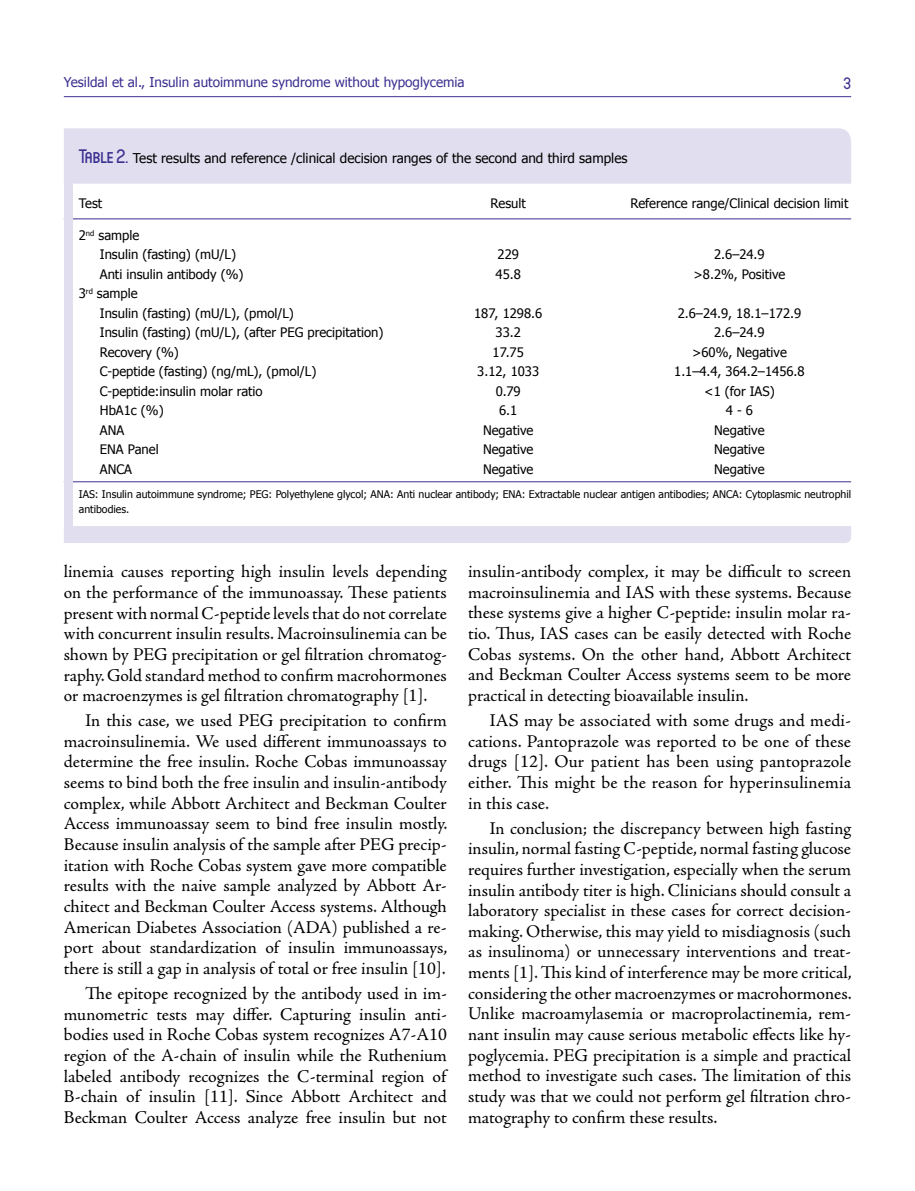
<style>
.page{position:relative;width:915px;height:1191px;background:#fff}
.page>*{position:absolute;margin:0;border:0;box-sizing:border-box;transform-origin:0 0}
.t1{font:18px/20.7px "Adobe Jenson Pro";color:#000;text-align:justify}
.t2{font:500 16.5px "Circula";color:#3c3091}
.t3{font:13.5px "Tahoma";color:#000}
.t4{font:13.5px "Tahoma";color:#3c3091}
.t5{font:13.05px/19.5px "Tahoma";color:#000}
.t6{font:10.5px/15px "Tahoma";color:#000}
.s1{font-family:"Circula";font-weight:500;font-size:19.5px;color:#3c3091}
</style>
<div class="page">
<hr style="left:64px;top:96px;width:786px;height:1px;background:#3c3091">
<div style="left:64px;top:526px;width:786px;height:17px;background:#e1dfef"></div>
<div style="left:64px;top:128px;width:786px;height:56px;background:#e1dfef"></div>
<hr style="left:64px;top:481px;width:786px;height:1px;background:#3c3091">
<hr style="left:64px;top:218px;width:786px;height:1px;background:#3c3091">
<div style="left:64px;top:177px;width:8px;height:357px;background:#e1dfef"></div>
<p class="t4" style="left:64px;top:73px;width:402px">Yesildal et al., Insulin autoimmune syndrome without hypoglycemia</p>
<p class="t2" style="left:843px;top:73px;width:9px">3</p>
<p class="t3" style="left:79px;top:149px;width:550px"><span class="s1">Table 2.</span> Test results and reference /clinical decision ranges of the second and third samples</p>
<p class="t5" style="left:79px;top:192px;width:25px">Test</p>
<p class="t5" style="left:490px;top:192px;width:37px">Result</p>
<p class="t5" style="left:630px;top:192px;width:219px">Reference range/Clinical decision limit</p>
<p class="t5" style="left:100px;top:225px;width:138px;text-indent:-21px">2<sup>nd</sup> sample<br>Insulin (fasting) (mU/L)</p>
<p class="t5" style="left:497px;top:244px;width:23px">229</p>
<p class="t5" style="left:714px;top:244px;width:52px">2.6–24.9</p>
<p class="t5" style="left:100px;top:264px;width:145px">Anti insulin antibody (%)</p>
<p class="t5" style="left:495px;top:264px;width:27px">45.8</p>
<p class="t5" style="left:693px;top:264px;width:93px">&gt;8.2%, Positive</p>
<p class="t5" style="left:100px;top:283px;width:195px;text-indent:-21px">3<sup>rd</sup> sample<br>Insulin (fasting) (mU/L), (pmol/L)</p>
<p class="t5" style="left:474px;top:303px;width:70px">187, 1298.6</p>
<p class="t5" style="left:677px;top:303px;width:125px">2.6–24.9, 18.1–172.9</p>
<p class="t5" style="left:100px;top:322px;width:285px">Insulin (fasting) (mU/L), (after PEG precipitation)</p>
<p class="t5" style="left:495px;top:322px;width:27px">33.2</p>
<p class="t5" style="left:714px;top:322px;width:52px">2.6–24.9</p>
<p class="t5" style="left:100px;top:342px;width:81px">Recovery (%)</p>
<p class="t5" style="left:492px;top:342px;width:33px">17.75</p>
<p class="t5" style="left:691px;top:342px;width:96px">&gt;60%, Negative</p>
<p class="t5" style="left:100px;top:361px;width:218px">C-peptide (fasting) (ng/mL), (pmol/L)</p>
<p class="t5" style="left:477px;top:361px;width:63px">3.12, 1033</p>
<p class="t5" style="left:674px;top:361px;width:132px">1.1–4.4, 364.2–1456.8</p>
<p class="t5" style="left:100px;top:381px;width:164px">C-peptide:insulin molar ratio</p>
<p class="t5" style="left:495px;top:381px;width:27px">0.79</p>
<p class="t5" style="left:704px;top:381px;width:72px">&lt;1 (for IAS)</p>
<p class="t5" style="left:100px;top:400px;width:65px">HbA1c (%)</p>
<p class="t5" style="left:499px;top:400px;width:20px">6.1</p>
<p class="t5" style="left:725px;top:400px;width:29px">4 - 6</p>
<p class="t5" style="left:100px;top:420px;width:26px">ANA</p>
<p class="t5" style="left:483px;top:420px;width:52px">Negative</p>
<p class="t5" style="left:714px;top:420px;width:52px">Negative</p>
<p class="t5" style="left:100px;top:439px;width:60px">ENA Panel</p>
<p class="t5" style="left:483px;top:439px;width:52px">Negative</p>
<p class="t5" style="left:714px;top:439px;width:52px">Negative</p>
<p class="t5" style="left:100px;top:459px;width:34px">ANCA</p>
<p class="t5" style="left:483px;top:459px;width:52px">Negative</p>
<p class="t5" style="left:714px;top:459px;width:52px">Negative</p>
<p class="t6" style="left:79px;top:486px;width:773px">IAS: Insulin autoimmune syndrome; PEG: Polyethylene glycol; ANA: Anti nuclear antibody; ENA: Extractable nuclear antigen antibodies; ANCA: Cytoplasmic neutrophil antibodies.</p>
<p class="t1" style="left:64px;top:561px;width:384px">linemia causes reporting high insulin levels depending on the performance of the immunoassay. These patients present with normal C-peptide levels that do not correlate with concurrent insulin results. Macroinsulinemia can be shown by PEG precipitation or gel filtration chromatog&shy;raphy. Gold standard method to confirm macrohormones or macroenzymes is gel filtration chromatography [1].</p>
<p class="t1" style="left:64px;top:710px;width:385px;text-indent:21px">In this case, we used PEG precipitation to confirm macroinsulinemia. We used different immunoassays to determine the free insulin. Roche Cobas immunoassay seems to bind both the free insulin and insulin-antibody complex, while Abbott Architect and Beckman Coulter Access immunoassay seem to bind free insulin mostly.<br>Because insulin analysis of the sample after PEG precip&shy;itation with Roche Cobas system gave more compatible results with the naive sample analyzed by Abbott Ar&shy;chitect and Beckman Coulter Access systems. Although American Diabetes Association (ADA) published a re&shy;port about standardization of insulin immunoassays, there is still a gap in analysis of total or free insulin [10].</p>
<p class="t1" style="left:64px;top:983px;width:384px;text-indent:21px">The epitope recognized by the antibody used in im&shy;munometric tests may differ. Capturing insulin anti&shy;bodies used in Roche Cobas system recognizes A7-A10 region of the A-chain of insulin while the Ruthenium labeled antibody recognizes the C-terminal region of B-chain of insulin [11]. Since Abbott Architect and Beckman Coulter Access analyze free insulin but not</p>
<p class="t1" style="left:468px;top:561px;width:384px">insulin-antibody complex, it may be difficult to screen macroinsulinemia and IAS with these systems. Because these systems give a higher C-peptide: insulin molar ra&shy;tio. Thus, IAS cases can be easily detected with Roche Cobas systems. On the other hand, Abbott Architect and Beckman Coulter Access systems seem to be more practical in detecting bioavailable insulin.</p>
<p class="t1" style="left:468px;top:710px;width:384px;text-indent:21px">IAS may be associated with some drugs and medi&shy;cations. Pantoprazole was reported to be one of these drugs [12]. Our patient has been using pantoprazole either. This might be the reason for hyperinsulinemia in this case.</p>
<p class="t1" style="left:468px;top:818px;width:385px;text-indent:21px">In conclusion; the discrepancy between high fasting insulin, normal fasting C-peptide, normal fasting glucose requires further investigation, especially when the serum insulin antibody titer is high. Clinicians should consult a laboratory specialist in these cases for correct decision&shy;making. Otherwise, this may yield to misdiagnosis (such as insulinoma) or unnecessary interventions and treat&shy;ments [1]. This kind of interference may be more critical, considering the other macroenzymes or macrohormones.<br>Unlike macroamylasemia or macroprolactinemia, rem&shy;nant insulin may cause serious metabolic effects like hy&shy;poglycemia. PEG precipitation is a simple and practical method to investigate such cases. The limitation of this study was that we could not perform gel filtration chro&shy;matography to confirm these results.</p>
</div>
